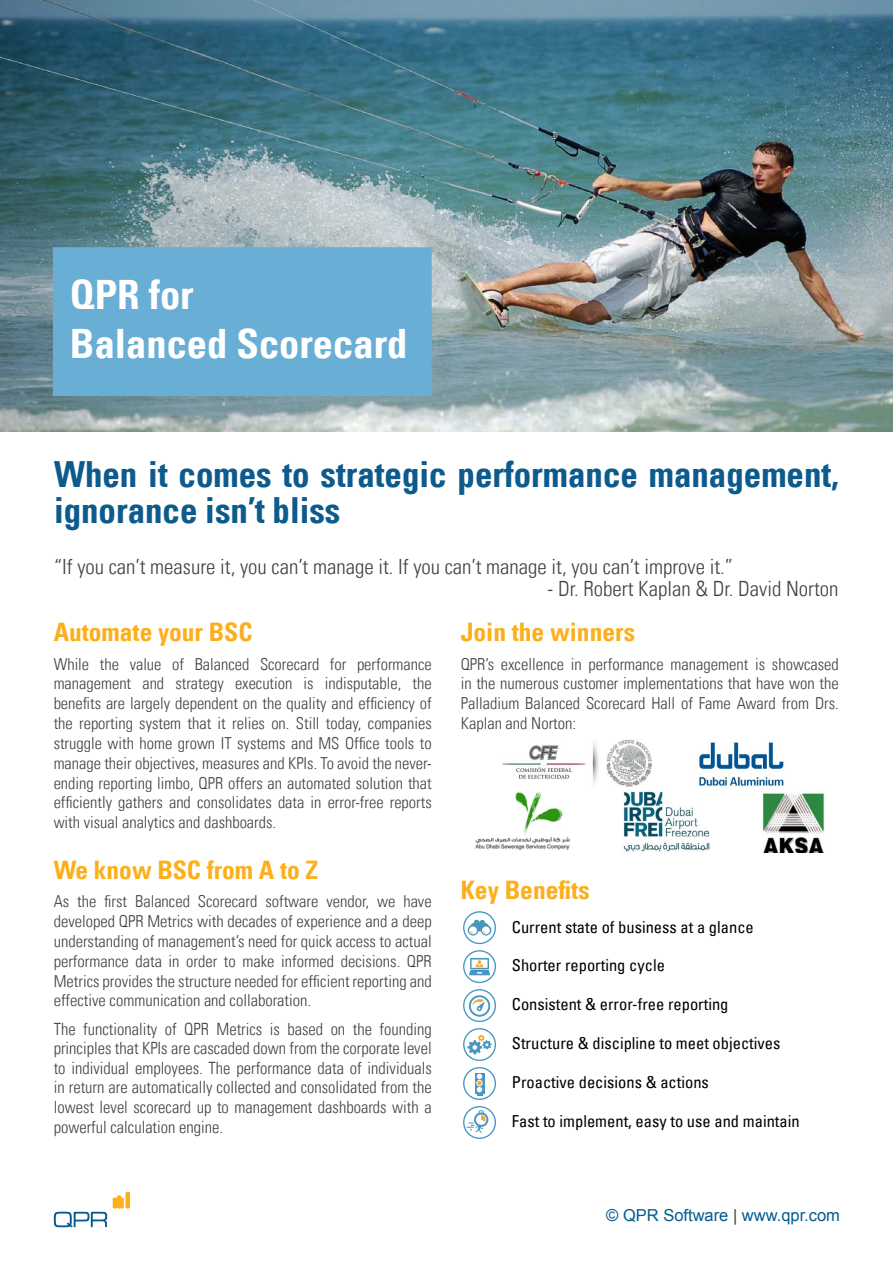
<style>
.page{position:relative;width:893px;height:1263px;background:#fff}
.page>*{position:absolute;margin:0;border:0;box-sizing:border-box;transform-origin:0 0}
.t1{font:700 condensed 40.5px/48.6px "Univers";color:#fff}
.t2{font:700 condensed 36px/36px "Univers";color:#0d5a8d}
.t3{font:700 condensed 25.5px "Univers";color:#fcaf1a}
.t4{font:300 condensed 21px "Univers";color:#414042}
.t5{font:300 condensed 16.95px/19.5px "Univers";color:#414042;text-align:justify}
.t6{font:300 condensed 16.5px/19.8px "Univers";color:#414042;text-align:justify}
.t7{font:condensed 16.5px "Univers";color:#000}
.t8{font:16.5px "Arial";color:#055a8e}
.s1{color:#414042}
</style>
<div class="page">
<img style="left:0;top:0;width:893px;height:431px">
<div style="left:463px;top:911px;width:33px;height:33px;border:1px solid #4997c1;border-radius:50%"></div>
<svg style="left:468px;top:920px;width:23px;height:15px"></svg>
<div style="left:53px;top:247px;width:379px;height:149px;background:#69aed5;border:2px solid #69aed5"></div>
<div style="left:463px;top:950px;width:33px;height:33px;border:1px solid #4997c1;border-radius:50%"></div>
<svg style="left:469px;top:958px;width:21px;height:17px"></svg>
<div style="left:463px;top:989px;width:33px;height:33px;border:1px solid #4997c1;border-radius:50%"></div>
<div style="left:469px;top:995px;width:21px;height:22px;border:2px solid #4997c1;border-radius:50%"></div>
<svg style="left:472px;top:999px;width:13px;height:12px"></svg>
<div style="left:463px;top:1028px;width:33px;height:33px;border:1px solid #4997c1;border-radius:50%"></div>
<svg style="left:467px;top:1034px;width:25px;height:20px"></svg>
<div style="left:463px;top:1067px;width:33px;height:33px;border:1px solid #4997c1;border-radius:50%"></div>
<svg style="left:475px;top:1073px;width:9px;height:20px"></svg>
<div style="left:476px;top:1080px;width:7px;height:6px;border:1px solid #fff;border-radius:50%"></div>
<svg style="left:477px;top:1074px;width:6px;height:21px"></svg>
<div style="left:463px;top:1106px;width:33px;height:33px;border:1px solid #4997c1;border-radius:50%"></div>
<svg style="left:467px;top:1110px;width:21px;height:24px"></svg>
<img style="left:475px;top:792px;width:95px;height:58px">
<img style="left:699px;top:742px;width:85px;height:45px">
<img style="left:762px;top:792px;width:63px;height:60px">
<img style="left:622px;top:791px;width:87px;height:60px">
<img style="left:503px;top:740px;width:148px;height:46px">
<svg style="left:54px;top:1212px;width:53px;height:15px"></svg>
<svg style="left:113px;top:1192px;width:17px;height:16px"></svg>
<h1 class="t1" style="left:70px;top:270px;width:339px">QPR for<br>Balanced Scorecard</h1>
<h2 class="t2" style="left:54px;top:456px;width:786px">When it comes to strategic performance management, ignorance isn’t bliss</h2>
<p class="t4" style="left:54px;top:554px;width:680px">“If you can’t measure it, you can’t manage it. If you can’t manage it, you can’t improve it.”</p>
<p class="t4" style="left:548px;top:576px;width:292px">- Dr. Robert Kaplan &amp; Dr. David Norton</p>
<h3 class="t3" style="left:54px;top:616px;width:200px">Automate your BSC</h3>
<p class="t6" style="left:54px;top:654px;width:380px">While the value of Balanced Scorecard for performance management and strategy execution is indisputable, the benefits are largely dependent on the quality and efficiency of the reporting system that it relies on. Still today, companies struggle with home grown IT systems and MS Office tools to manage their objectives, measures and KPIs. To avoid the never&shy;ending reporting limbo, QPR offers an automated solution that efficiently gathers and consolidates data in error-free reports with visual analytics and dashboards.</p>
<h3 class="t3" style="left:54px;top:854px;width:266px">We know BSC from A to Z</h3>
<p class="t6" style="left:54px;top:892px;width:380px">As the first Balanced Scorecard software vendor, we have developed QPR Metrics with decades of experience and a deep understanding of management’s need for quick access to actual performance data in order to make informed decisions. QPR Metrics provides the structure needed for efficient reporting and effective communication and collaboration.</p>
<p class="t5" style="left:54px;top:1019px;width:380px">The functionality of QPR Metrics is based on the founding principles that KPIs are cascaded down from the corporate level to individual employees. The performance data of individuals in return are automatically collected and consolidated from the lowest level scorecard up to management dashboards with a powerful calculation engine.</p>
<h3 class="t3" style="left:461px;top:616px;width:176px">Join the winners</h3>
<p class="t6" style="left:461px;top:654px;width:380px">QPR’s excellence in performance management is showcased in the numerous customer implementations that have won the Palladium Balanced Scorecard Hall of Fame Award from Drs.<br>Kaplan and Norton:</p>
<h3 class="t3" style="left:461px;top:875px;width:130px">Key Benefits</h3>
<p class="t7" style="left:512px;top:917px;width:243px">Current state of business at a glance</p>
<p class="t7" style="left:512px;top:955px;width:155px">Shorter reporting cycle</p>
<p class="t7" style="left:512px;top:994px;width:218px">Consistent &amp; error-free reporting</p>
<p class="t7" style="left:512px;top:1033px;width:270px">Structure &amp; discipline to meet objectives</p>
<p class="t7" style="left:512px;top:1072px;width:199px">Proactive decisions &amp; actions</p>
<p class="t7" style="left:512px;top:1111px;width:289px">Fast to implement, easy to use and maintain</p>
<p class="t8" style="left:606px;top:1203px;width:235px">© QPR Software <span class="s1">|</span> www.qpr.com</p>
</div>
